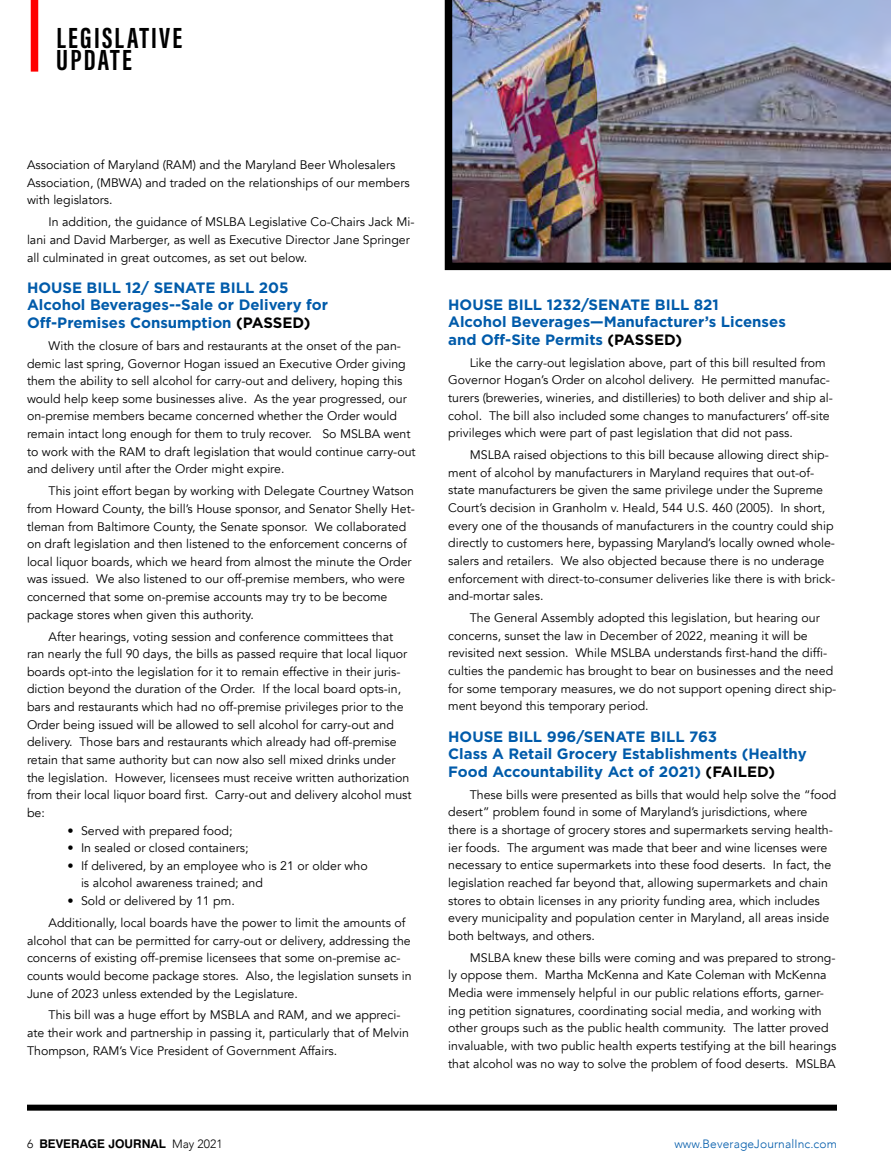
<style>
.page{position:relative;width:891px;height:1175px;background:#fff}
.page>*{position:absolute;margin:0;border:0;box-sizing:border-box;transform-origin:0 0}
.t1{font:700 30px/22.5px "Acumin Pro Extra Cond";letter-spacing:.075em;color:#000}
.t2{font:700 15px/17.7px "Gotham";color:#005baa}
.t3{font:12.3px/17.5px "Avenir";color:#000}
.t4{font:300 12px "Avenir";letter-spacing:.01em;color:#005baa}
.t5{font:700 12px "Swiss 721 BT";color:#000}
.s1{color:#000}
.s2{font-family:"Avenir";font-weight:300}
</style>
<div class="page">
<div style="left:27px;top:1104px;width:810px;height:6px;background:#000"></div>
<div style="left:31px;top:0;width:7px;height:72px;background:#f00"></div>
<img style="left:445px;top:0;width:446px;height:270px">
<h1 class="t1" style="left:56px;top:26px;width:128px">LEGISLATIVE<br>UPDATE</h1>
<p class="t3" style="left:27px;top:156px;width:384px">Association of Maryland (RAM) and the Maryland Beer Wholesalers<br>Association, (MBWA) and traded on the relationships of our members with legislators.</p>
<p class="t3" style="left:27px;top:213px;width:389px;text-indent:22px">In addition, the guidance of MSLBA Legislative Co-Chairs Jack Mi&shy;lani and David Marberger, as well as Executive Director Jane Springer all culminated in great outcomes, as set out below.</p>
<p class="t2" style="left:27px;top:278px;width:303px">HOUSE BILL 12/ SENATE BILL 205<br>Alcohol Beverages--Sale or Delivery for<br>Off-Premises Consumption <span class="s1">(PASSED)</span></p>
<p class="t3" style="left:27px;top:337px;width:390px;text-indent:22px">With the closure of bars and restaurants at the onset of the pan&shy;demic last spring, Governor Hogan issued an Executive Order giving them the ability to sell alcohol for carry-out and delivery, hoping this would help keep some businesses alive. As the year progressed, our on-premise members became concerned whether the Order would remain intact long enough for them to truly recover. So MSLBA went to work with the RAM to draft legislation that would continue carry-out and delivery until after the Order might expire.</p>
<p class="t3" style="left:27px;top:482px;width:390px;text-indent:22px">This joint effort began by working with Delegate Courtney Watson from Howard County, the bill’s House sponsor, and Senator Shelly Het&shy;tleman from Baltimore County, the Senate sponsor. We collaborated on draft legislation and then listened to the enforcement concerns of local liquor boards, which we heard from almost the minute the Order was issued. We also listened to our off-premise members, who were concerned that some on-premise accounts may try to be become package stores when given this authority.</p>
<p class="t3" style="left:27px;top:628px;width:386px;text-indent:22px">After hearings, voting session and conference committees that ran nearly the full 90 days, the bills as passed require that local liquor boards opt-into the legislation for it to remain effective in their juris&shy;diction beyond the duration of the Order. If the local board opts-in, bars and restaurants which had no off-premise privileges prior to the Order being issued will be allowed to sell alcohol for carry-out and delivery. Those bars and restaurants which already had off-premise retain that same authority but can now also sell mixed drinks under the legislation. However, licensees must receive written authorization from their local liquor board first. Carry-out and delivery alcohol must be:</p>
<p class="t3" style="left:68px;top:821px;width:166px">• Served with prepared food;</p>
<p class="t3" style="left:68px;top:839px;width:183px">• In sealed or closed containers;</p>
<p class="t3" style="left:81px;top:857px;width:288px;text-indent:-14px">• If delivered, by an employee who is 21 or older who is alcohol awareness trained; and</p>
<p class="t3" style="left:49px;top:890px;width:358px;line-height:21.9px;text-indent:19px">• Sold or delivered by 11 pm.<br>Additionally, local boards have the power to limit the amounts of</p>
<p class="t3" style="left:27px;top:931px;width:386px">alcohol that can be permitted for carry-out or delivery, addressing the concerns of existing off-premise licensees that some on-premise ac&shy;counts would become package stores. Also, the legislation sunsets in June of 2023 unless extended by the Legislature.</p>
<p class="t3" style="left:27px;top:1006px;width:384px;text-indent:22px">This bill was a huge effort by MSBLA and RAM, and we appreci&shy;ate their work and partnership in passing it, particularly that of Melvin<br>Thompson, RAM’s Vice President of Government Affairs.</p>
<p class="t2" style="left:448px;top:295px;width:339px">HOUSE BILL 1232/SENATE BILL 821<br>Alcohol Beverages—Manufacturer’s Licenses and Off-Site Permits <span class="s1">(PASSED)</span></p>
<p class="t3" style="left:448px;top:354px;width:386px;text-indent:22px">Like the carry-out legislation above, part of this bill resulted from Governor Hogan’s Order on alcohol delivery. He permitted manufac&shy;turers (breweries, wineries, and distilleries) to both deliver and ship al&shy;cohol. The bill also included some changes to manufacturers’ off-site privileges which were part of past legislation that did not pass.</p>
<p class="t3" style="left:448px;top:446px;width:388px;text-indent:22px">MSLBA raised objections to this bill because allowing direct ship&shy;ment of alcohol by manufacturers in Maryland requires that out-of&shy;state manufacturers be given the same privilege under the Supreme Court’s decision in Granholm v. Heald, 544 U.S. 460 (2005). In short, every one of the thousands of manufacturers in the country could ship directly to customers here, bypassing Maryland’s locally owned whole&shy;salers and retailers. We also objected because there is no underage enforcement with direct-to-consumer deliveries like there is with brick&shy;and-mortar sales.</p>
<p class="t3" style="left:448px;top:609px;width:390px;text-indent:22px">The General Assembly adopted this legislation, but hearing our concerns, sunset the law in December of 2022, meaning it will be revisited next session. While MSLBA understands first-hand the diffi&shy;culties the pandemic has brought to bear on businesses and the need for some temporary measures, we do not support opening direct ship&shy;ment beyond this temporary period.</p>
<p class="t2" style="left:448px;top:727px;width:360px">HOUSE BILL 996/SENATE BILL 763<br>Class A Retail Grocery Establishments (Healthy<br>Food Accountability Act of 2021) <span class="s1">(FAILED)</span></p>
<p class="t3" style="left:448px;top:786px;width:390px;text-indent:22px">These bills were presented as bills that would help solve the “food desert” problem found in some of Maryland’s jurisdictions, where there is a shortage of grocery stores and supermarkets serving health&shy;ier foods. The argument was made that beer and wine licenses were necessary to entice supermarkets into these food deserts. In fact, the legislation reached far beyond that, allowing supermarkets and chain stores to obtain licenses in any priority funding area, which includes every municipality and population center in Maryland, all areas inside both beltways, and others.</p>
<p class="t3" style="left:448px;top:949px;width:390px;text-indent:22px">MSLBA knew these bills were coming and was prepared to strong&shy;ly oppose them. Martha McKenna and Kate Coleman with McKenna Media were immensely helpful in our public relations efforts, garner&shy;ing petition signatures, coordinating social media, and working with other groups such as the public health community. The latter proved invaluable, with two public health experts testifying at the bill hearings that alcohol was no way to solve the problem of food deserts. MSLBA</p>
<p class="t5" style="left:27px;top:1136px;width:197px"><span class="s2">6</span> BEVERAGE JOURNAL <span class="s2">May 2021</span></p>
<p class="t4" style="left:674px;top:1136px;width:164px">www.BeverageJournalInc.com</p>
</div>
